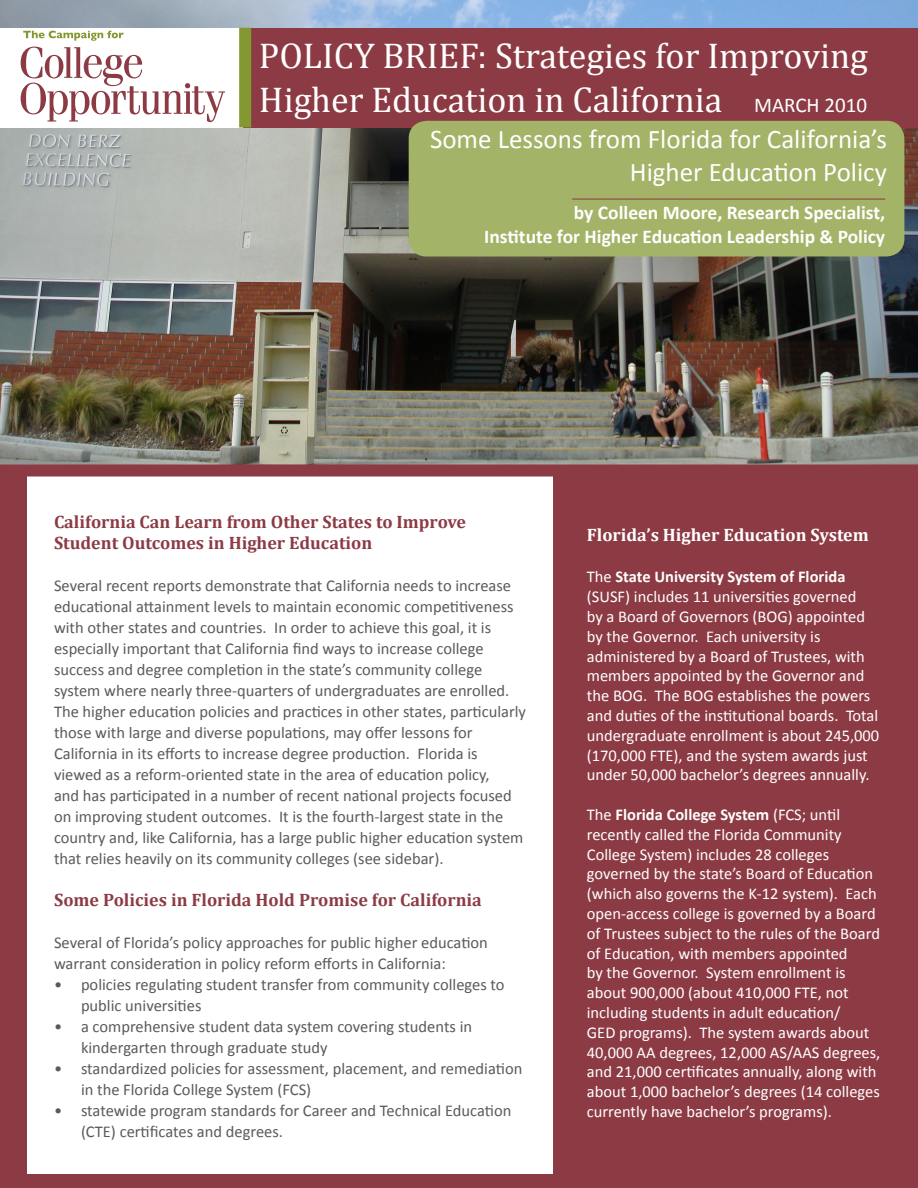
<style>
.page{position:relative;width:918px;height:1188px;background:#fff}
.page>*{position:absolute;margin:0;border:0;box-sizing:border-box;transform-origin:0 0}
.t1{font:36px/43.2px "Cambria";color:#fff}
.t2{font:27px/32.4px "Calibri";color:#fff;text-align:right}
.t3{font:700 19.5px/23.4px "Calibri";color:#fff;text-align:right}
.t4{font:700 18px/21px "Cambria";color:#8c3b44}
.t5{font:700 18px "Cambria";color:#fff}
.t6{font:16.5px/21px "Calibri";color:#5a5a5d}
.t7{font:16.5px/19.8px "Calibri";color:#fff}
.s1{font-family:"Calibri";font-size:21px}
.s2{font-weight:700}
</style>
<div class="page">
<img style="left:0;top:0;width:918px;height:465px">
<div style="left:0;top:28px;width:254px;height:100px;background:#fff"></div>
<svg style="left:23px;top:31px;width:101px;height:10px"></svg>
<svg style="left:21px;top:47px;width:204px;height:75px"></svg>
<div style="left:243px;top:28px;width:675px;height:100px;background:#8c3b44"></div>
<div style="left:239px;top:28px;width:12px;height:100px;background:#839830"></div>
<div style="left:409px;top:121px;width:495px;height:136px;background:#a3b368;border-radius:18px"></div>
<div style="left:0;top:465px;width:918px;height:12px;background:#8c3b44"></div>
<div style="left:554px;top:475px;width:364px;height:713px;background:#8c3b44"></div>
<hr style="left:572px;top:199px;width:313px;height:1px;background:#8c3b44">
<div style="left:0;top:473px;width:27px;height:715px;background:#8c3b44"></div>
<div style="left:0;top:1174px;width:918px;height:14px;background:#8c3b44"></div>
<p class="t1" style="left:259px;top:34px;width:611px">POLICY BRIEF: Strategies for Improving<br>Higher Education in California <span class="s1">MARCH 2010</span></p>
<p class="t2" style="left:430px;top:122px;width:458px">Some Lessons from Florida for California’s<br>Higher Education Policy</p>
<p class="t3" style="left:484px;top:200px;width:402px">by Colleen Moore, Research Specialist,<br>Institute for Higher Education Leadership &amp; Policy</p>
<p class="t4" style="left:54px;top:511px;width:414px">California Can Learn from Other States to Improve<br>Student Outcomes in Higher Education</p>
<p class="t6" style="left:54px;top:574px;width:474px">Several recent reports demonstrate that California needs to increase educational attainment levels to maintain economic competitiveness with other states and countries. In order to achieve this goal, it is especially important that California find ways to increase college success and degree completion in the state’s community college system where nearly three-quarters of undergraduates are enrolled.<br>The higher education policies and practices in other states, particularly those with large and diverse populations, may offer lessons for California in its efforts to increase degree production. Florida is viewed as a reform-oriented state in the area of education policy,<br>and has participated in a number of recent national projects focused on improving student outcomes. It is the fourth-largest state in the country and, like California, has a large public higher education system that relies heavily on its community colleges (see sidebar).</p>
<p class="t4" style="left:54px;top:889px;width:429px">Some Policies in Florida Hold Promise for California</p>
<p class="t6" style="left:54px;top:931px;width:435px">Several of Florida’s policy approaches for public higher education warrant consideration in policy reform efforts in California:</p>
<p class="t6" style="left:81px;top:973px;width:425px;text-indent:-27px">• policies regulating student transfer from community colleges to public universities</p>
<p class="t6" style="left:81px;top:1015px;width:393px;text-indent:-27px">• a comprehensive student data system covering students in kindergarten through graduate study</p>
<p class="t6" style="left:81px;top:1057px;width:443px;text-indent:-27px">• standardized policies for assessment, placement, and remediation in the Florida College System (FCS)</p>
<p class="t6" style="left:81px;top:1099px;width:432px;text-indent:-27px">• statewide program standards for Career and Technical Education (CTE) certificates and degrees.</p>
<p class="t5" style="left:587px;top:524px;width:284px">Florida’s Higher Education System</p>
<p class="t7" style="left:587px;top:566px;width:294px">The <span class="s2">State University System of Florida </span>(SUSF) includes 11 universities governed<br>by a Board of Governors (BOG) appointed by the Governor. Each university is administered by a Board of Trustees, with members appointed by the Governor and the BOG. The BOG establishes the powers and duties of the institutional boards. Total undergraduate enrollment is about 245,000 (170,000 FTE), and the system awards just under 50,000 bachelor’s degrees annually.</p>
<p class="t7" style="left:587px;top:804px;width:295px">The <span class="s2">Florida College System</span> (FCS; until recently called the Florida Community College System) includes 28 colleges governed by the state’s Board of Education (which also governs the K-12 system). Each open-access college is governed by a Board of Trustees subject to the rules of the Board of Education, with members appointed<br>by the Governor. System enrollment is about 900,000 (about 410,000 FTE, not including students in adult education/<br>GED programs). The system awards about 40,000 AA degrees, 12,000 AS/AAS degrees, and 21,000 certificates annually, along with about 1,000 bachelor’s degrees (14 colleges currently have bachelor’s programs).</p>
</div>
